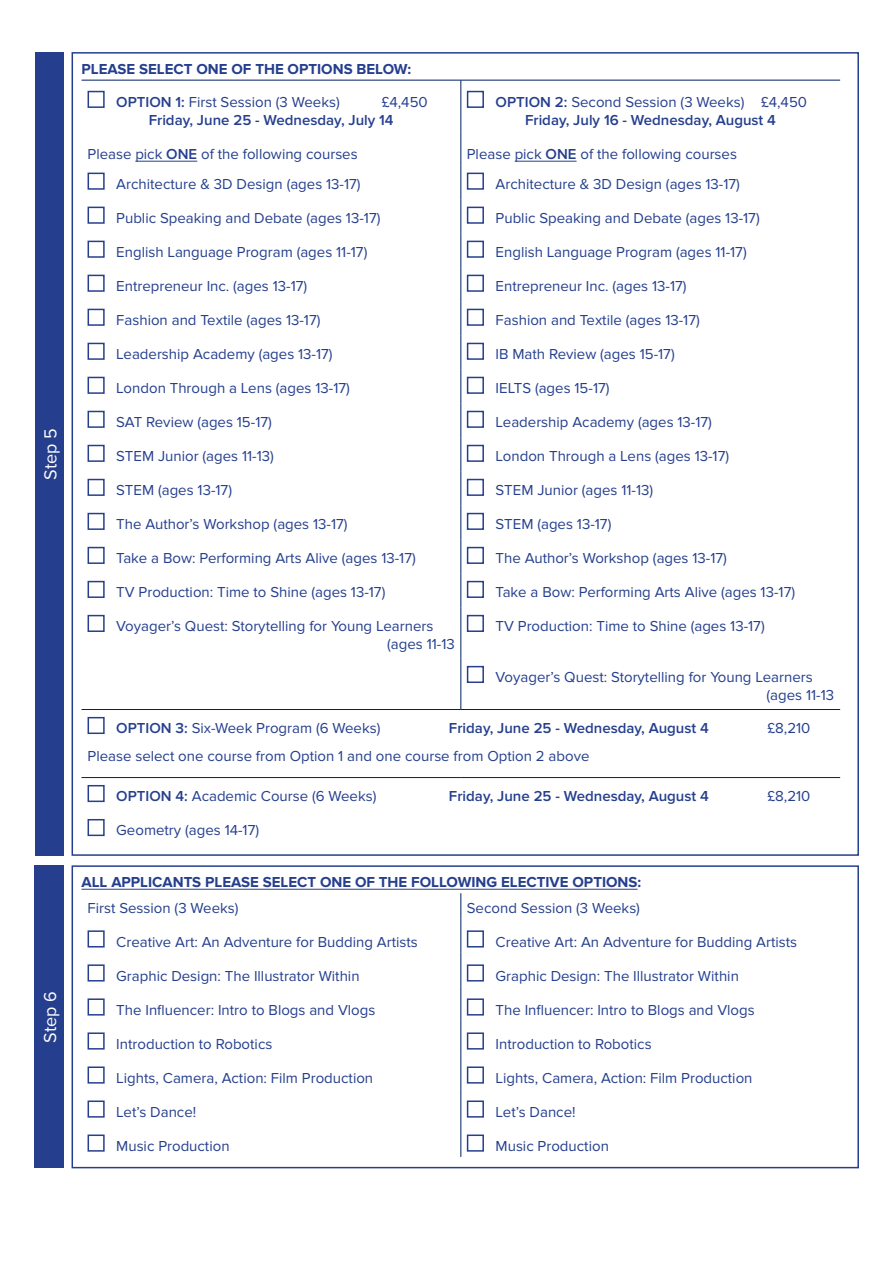
<style>
.page{position:relative;width:893px;height:1263px;background:#fff}
.page>*{position:absolute;margin:0;border:0;box-sizing:border-box;transform-origin:0 0}
.t1{font:18px "Proxima Nova";color:#fff}
.t2{font:15px "Proxima Nova";color:#253f8e}
.t3{font:600 15px "Proxima Nova";color:#253f8e}
.t4{font:700 15px "Proxima Nova";color:#253f8e}
.s1{font-weight:600}
</style>
<div class="page">
<hr style="left:82px;top:80px;width:379px;height:1px;background:#001f61">
<hr style="left:461px;top:80px;width:379px;height:1px;background:#001f61">
<hr style="left:461px;top:80px;width:1px;height:51px;background:#001f61">
<hr style="left:461px;top:131px;width:1px;height:34px;background:#001f61">
<hr style="left:461px;top:165px;width:1px;height:34px;background:#001f61">
<hr style="left:461px;top:199px;width:1px;height:34px;background:#001f61">
<hr style="left:461px;top:233px;width:1px;height:34px;background:#001f61">
<hr style="left:461px;top:267px;width:1px;height:34px;background:#001f61">
<hr style="left:461px;top:301px;width:1px;height:34px;background:#001f61">
<hr style="left:461px;top:335px;width:1px;height:34px;background:#001f61">
<hr style="left:461px;top:369px;width:1px;height:34px;background:#001f61">
<hr style="left:461px;top:403px;width:1px;height:34px;background:#001f61">
<hr style="left:461px;top:437px;width:1px;height:34px;background:#001f61">
<hr style="left:461px;top:471px;width:1px;height:34px;background:#001f61">
<hr style="left:461px;top:505px;width:1px;height:34px;background:#001f61">
<hr style="left:461px;top:539px;width:1px;height:34px;background:#001f61">
<hr style="left:461px;top:573px;width:1px;height:34px;background:#001f61">
<hr style="left:461px;top:607px;width:1px;height:51px;background:#001f61">
<hr style="left:461px;top:658px;width:1px;height:51px;background:#001f61">
<hr style="left:82px;top:709px;width:379px;height:1px;background:#001f61">
<hr style="left:461px;top:709px;width:379px;height:1px;background:#001f61">
<hr style="left:82px;top:777px;width:379px;height:1px;background:#001f61">
<hr style="left:461px;top:777px;width:379px;height:1px;background:#001f61">
<hr style="left:135px;top:161px;width:62px;height:1px;background:#253f8e">
<hr style="left:515px;top:161px;width:62px;height:1px;background:#253f8e">
<div style="left:35px;top:52px;width:29px;height:804px;background:#253f8e"></div>
<hr style="left:82px;top:889px;width:556px;height:1px;background:#253f8e">
<svg style="left:461px;top:893px;width:1px;height:26px"></svg>
<hr style="left:461px;top:919px;width:1px;height:34px;background:#001f61">
<hr style="left:461px;top:953px;width:1px;height:34px;background:#001f61">
<hr style="left:461px;top:987px;width:1px;height:34px;background:#001f61">
<hr style="left:461px;top:1021px;width:1px;height:34px;background:#001f61">
<hr style="left:461px;top:1055px;width:1px;height:34px;background:#001f61">
<hr style="left:461px;top:1089px;width:1px;height:34px;background:#001f61">
<hr style="left:461px;top:1123px;width:1px;height:34px;background:#001f61">
<div style="left:72px;top:865px;width:787px;height:303px;border:2px solid #253f8e"></div>
<div style="left:34px;top:865px;width:30px;height:303px;background:#253f8e"></div>
<p class="t1" style="left:40px;top:480px;width:53px;rotate:-90deg">Step 5</p>
<p class="t1" style="left:40px;top:1042px;width:53px;rotate:-90deg">Step 6</p>
<p class="t4" style="left:82px;top:60px;width:331px">PLEASE SELECT ONE OF THE OPTIONS BELOW:</p>
<p class="t2" style="left:88px;top:94px;width:254px">■ <span class="s1">OPTION 1:</span> First Session (3 Weeks)</p>
<p class="t2" style="left:382px;top:94px;width:47px">£4,450</p>
<p class="t3" style="left:149px;top:112px;width:246px">Friday, June 25 - Wednesday, July 14</p>
<p class="t2" style="left:467px;top:94px;width:342px">■ <span class="s1">OPTION 2:</span> Second Session (3 Weeks) £4,450</p>
<p class="t3" style="left:525px;top:112px;width:252px">Friday, July 16 - Wednesday, August 4</p>
<p class="t2" style="left:88px;top:146px;width:272px">Please pick <span class="s1">ONE</span> of the following courses</p>
<p class="t2" style="left:467px;top:146px;width:272px">Please pick <span class="s1">ONE</span> of the following courses</p>
<p class="t2" style="left:88px;top:175px;width:275px">■ Architecture &amp; 3D Design (ages 13-17)</p>
<p class="t2" style="left:467px;top:175px;width:275px">■ Architecture &amp; 3D Design (ages 13-17)</p>
<p class="t2" style="left:88px;top:209px;width:294px">■ Public Speaking and Debate (ages 13-17)</p>
<p class="t2" style="left:467px;top:209px;width:294px">■ Public Speaking and Debate (ages 13-17)</p>
<p class="t2" style="left:88px;top:243px;width:281px">■ English Language Program (ages 11-17)</p>
<p class="t2" style="left:467px;top:243px;width:281px">■ English Language Program (ages 11-17)</p>
<p class="t2" style="left:88px;top:277px;width:221px">■ Entrepreneur Inc. (ages 13-17)</p>
<p class="t2" style="left:467px;top:277px;width:221px">■ Entrepreneur Inc. (ages 13-17)</p>
<p class="t2" style="left:88px;top:311px;width:234px">■ Fashion and Textile (ages 13-17)</p>
<p class="t2" style="left:467px;top:311px;width:234px">■ Fashion and Textile (ages 13-17)</p>
<p class="t2" style="left:88px;top:345px;width:247px">■ Leadership Academy (ages 13-17)</p>
<p class="t2" style="left:467px;top:345px;width:209px">■ IB Math Review (ages 15-17)</p>
<p class="t2" style="left:88px;top:379px;width:264px">■ London Through a Lens (ages 13-17)</p>
<p class="t2" style="left:467px;top:379px;width:144px">■ IELTS (ages 15-17)</p>
<p class="t2" style="left:88px;top:413px;width:186px">■ SAT Review (ages 15-17)</p>
<p class="t2" style="left:467px;top:413px;width:247px">■ Leadership Academy (ages 13-17)</p>
<p class="t2" style="left:88px;top:447px;width:188px">■ STEM Junior (ages 11-13)</p>
<p class="t2" style="left:467px;top:447px;width:264px">■ London Through a Lens (ages 13-17)</p>
<p class="t2" style="left:88px;top:481px;width:146px">■ STEM (ages 13-17)</p>
<p class="t2" style="left:467px;top:481px;width:188px">■ STEM Junior (ages 11-13)</p>
<p class="t2" style="left:88px;top:515px;width:262px">■ The Author’s Workshop (ages 13-17)</p>
<p class="t2" style="left:467px;top:515px;width:146px">■ STEM (ages 13-17)</p>
<p class="t2" style="left:88px;top:550px;width:330px">■ Take a Bow: Performing Arts Alive (ages 13-17)</p>
<p class="t2" style="left:467px;top:550px;width:262px">■ The Author’s Workshop (ages 13-17)</p>
<p class="t2" style="left:88px;top:584px;width:299px">■ TV Production: Time to Shine (ages 13-17)</p>
<p class="t2" style="left:467px;top:584px;width:330px">■ Take a Bow: Performing Arts Alive (ages 13-17)</p>
<p class="t2" style="left:88px;top:618px;width:347px">■ Voyager’s Quest: Storytelling for Young Learners</p>
<p class="t2" style="left:387px;top:636px;width:69px">(ages 11-13</p>
<p class="t2" style="left:467px;top:618px;width:299px">■ TV Production: Time to Shine (ages 13-17)</p>
<p class="t2" style="left:467px;top:669px;width:347px">■ Voyager’s Quest: Storytelling for Young Learners</p>
<p class="t2" style="left:766px;top:687px;width:69px">(ages 11-13</p>
<p class="t2" style="left:88px;top:720px;width:294px">■ <span class="s1">OPTION 3:</span> Six-Week Program (6 Weeks)</p>
<p class="t3" style="left:449px;top:720px;width:261px">Friday, June 25 - Wednesday, August 4</p>
<p class="t2" style="left:767px;top:720px;width:45px">£8,210</p>
<p class="t2" style="left:88px;top:748px;width:503px">Please select one course from Option 1 and one course from Option 2 above</p>
<p class="t2" style="left:88px;top:788px;width:290px">■ <span class="s1">OPTION 4:</span> Academic Course (6 Weeks)</p>
<p class="t3" style="left:449px;top:788px;width:261px">Friday, June 25 - Wednesday, August 4</p>
<p class="t2" style="left:767px;top:788px;width:45px">£8,210</p>
<p class="t2" style="left:88px;top:822px;width:173px">■ Geometry (ages 14-17)</p>
<p class="t4" style="left:82px;top:873px;width:561px">ALL APPLICANTS PLEASE SELECT ONE OF THE FOLLOWING ELECTIVE OPTIONS:</p>
<p class="t2" style="left:88px;top:899px;width:152px">First Session (3 Weeks)</p>
<p class="t2" style="left:467px;top:899px;width:175px">Second Session (3 Weeks)</p>
<p class="t2" style="left:88px;top:933px;width:332px">■ Creative Art: An Adventure for Budding Artists</p>
<p class="t2" style="left:467px;top:933px;width:332px">■ Creative Art: An Adventure for Budding Artists</p>
<p class="t2" style="left:88px;top:967px;width:274px">■ Graphic Design: The Illustrator Within</p>
<p class="t2" style="left:467px;top:967px;width:274px">■ Graphic Design: The Illustrator Within</p>
<p class="t2" style="left:88px;top:1001px;width:289px">■ The Influencer: Intro to Blogs and Vlogs</p>
<p class="t2" style="left:467px;top:1001px;width:289px">■ The Influencer: Intro to Blogs and Vlogs</p>
<p class="t2" style="left:88px;top:1035px;width:186px">■ Introduction to Robotics</p>
<p class="t2" style="left:467px;top:1035px;width:186px">■ Introduction to Robotics</p>
<p class="t2" style="left:88px;top:1069px;width:287px">■ Lights, Camera, Action: Film Production</p>
<p class="t2" style="left:467px;top:1069px;width:287px">■ Lights, Camera, Action: Film Production</p>
<p class="t2" style="left:88px;top:1103px;width:110px">■ Let’s Dance!</p>
<p class="t2" style="left:467px;top:1103px;width:110px">■ Let’s Dance!</p>
<p class="t2" style="left:88px;top:1137px;width:144px">■ Music Production</p>
<p class="t2" style="left:467px;top:1137px;width:144px">■ Music Production</p>
</div>
